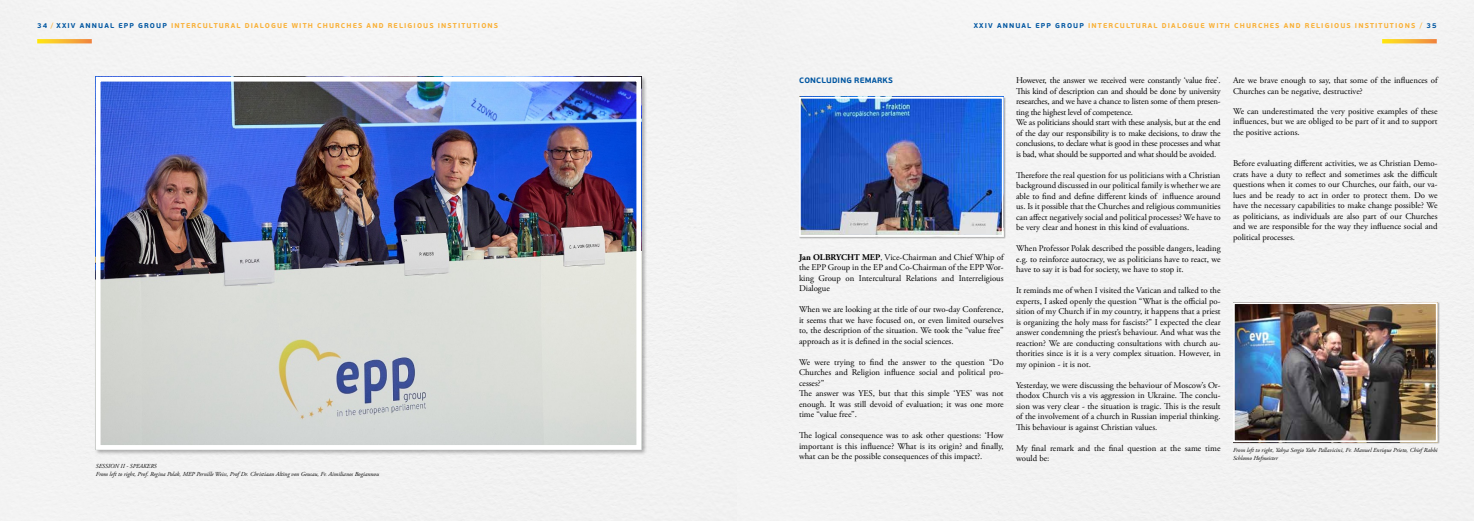
<style>
.page{position:relative;width:1474px;height:521px;background:#fff}
.page>*{position:absolute;margin:0;border:0;box-sizing:border-box;transform-origin:0 0}
.t1{font:8.75px/10.5px "Adobe Garamond Pro";color:#000;text-align:justify}
.t2{font:8.75px/10.5px "Adobe Garamond Pro";letter-spacing:-.02em;color:#000}
.t3{font:700 7.88px "PF Beau Sans Pro";letter-spacing:.02em;color:#0056a1}
.t4{font:700 7px "PF Beau Sans Pro";letter-spacing:.16em;color:#f9b036}
.t5{font:italic 6.12px/7.9px "Adobe Garamond Pro";color:#000}
.s1{color:#0056a1}
.s2{font-weight:400}
.s3{font-weight:700}
.s4{font-size:7.88px}
</style>
<div class="page">
<div style="left:0;top:0;width:1473px;height:521px;background:#f3f3f3"></div>
<svg style="left:1382px;top:39px;width:54px;height:4px"></svg>
<svg style="left:37px;top:39px;width:55px;height:4px"></svg>
<div style="left:798px;top:97px;width:207px;height:142px;background:#000;opacity:.3"></div>
<img style="left:802px;top:100px;width:198px;height:134px">
<div style="left:799px;top:97px;width:204px;height:140px;border:2px solid #fff"></div>
<div style="left:1232px;top:302px;width:207px;height:142px;background:#000;opacity:.3"></div>
<img style="left:1235px;top:305px;width:199px;height:134px">
<div style="left:1232px;top:302px;width:205px;height:140px;border:2px solid #fff"></div>
<div style="left:95px;top:76px;width:552px;height:380px;background:#000;opacity:.3"></div>
<img style="left:102px;top:83px;width:533px;height:361px">
<div style="left:96px;top:77px;width:545px;height:373px;border:5px solid #fff"></div>
<p class="t4" style="left:37px;top:21px;width:462px"><span class="s1">34</span> <span class="s2">/</span> <span class="s1">XXIV ANNUAL EPP GROUP</span> INTERCULTURAL DIALOGUE WITH CHURCHES AND RELIGIOUS INSTITUTIONS</p>
<p class="t4" style="left:973px;top:21px;width:464px"><span class="s1">XXIV ANNUAL EPP GROUP</span> INTERCULTURAL DIALOGUE WITH CHURCHES AND RELIGIOUS INSTITUTIONS <span class="s2">/</span> <span class="s1">35</span></p>
<p class="t5" style="left:96px;top:462px;width:285px">SESSION II - SPEAKERS<br>From left to right, Prof. Regina Polak, MEP Pernille Weiss, Prof Dr. Christiaan Alting von Geusau, Fr. Aimilianos Bogiannou</p>
<p class="t3" style="left:799px;top:75px;width:95px">CONCLUDING REMARKS</p>
<p class="t1" style="left:799px;top:252px;width:206px"><span class="s3">Jan OLBRYCHT MEP</span><span class="s4">,</span> Vice-Chairman and Chief Whip of the EPP Group in the EP and Co-Chairman of the EPP Wor&shy;king Group on Intercultural Relations and Interreligious Dialogue</p>
<p class="t1" style="left:799px;top:304px;width:206px">When we are looking at the title of our two-day Conference, it seems that we have focused on, or even limited ourselves to, the description of the situation. We took the “value free” approach as it is defined in the social sciences.</p>
<p class="t1" style="left:799px;top:357px;width:206px;text-align:left">We were trying to find the answer to the question “Do Churches and Religion influence social and political pro&shy;cesses?”<br>The answer was YES, but that this simple ‘YES’ was not enough. It was still devoid of evaluation; it was one more time “value free”.</p>
<p class="t1" style="left:799px;top:430px;width:206px">The logical consequence was to ask other questions: ‘How important is this influence? What is its origin? and finally, what can be the possible consequences of this impact?.</p>
<p class="t2" style="left:1016px;top:76px;width:206px">However, the answer we received were constantly ‘value free’.<br>This kind of description can and should be done by university researches, and we have a chance to listen some of them presen&shy;ting the highest level of competence.<br>We as politicians should start with these analysis, but at the end of the day our responsibility is to make decisions, to draw the conclusions, to declare what is good in these processes and what is bad, what should be supported and what should be avoided.</p>
<p class="t1" style="left:1016px;top:170px;width:206px">Therefore the real question for us politicians with a Christian background discussed in our political family is whether we are able to find and define different kinds of influence around us. Is it possible that the Churches and religious communities can affect negatively social and political processes? We have to be very clear and honest in this kind of evaluations.</p>
<p class="t1" style="left:1016px;top:244px;width:206px">When Professor Polak described the possible dangers, leading e.g. to reinforce autocracy, we as politicians have to react, we have to say it is bad for society, we have to stop it.</p>
<p class="t1" style="left:1016px;top:286px;width:206px">It reminds me of when I visited the Vatican and talked to the experts, I asked openly the question “What is the official po&shy;sition of my Church if in my country, it happens that a priest is organizing the holy mass for fascists?” I expected the clear answer condemning the priest’s behaviour. And what was the reaction? We are conducting consultations with church au&shy;thorities since is it is a very complex situation. However, in my opinion - it is not.</p>
<p class="t1" style="left:1016px;top:380px;width:206px">Yesterday, we were discussing the behaviour of Moscow’s Or&shy;thodox Church vis a vis aggression in Ukraine. The conclu&shy;sion was very clear - the situation is tragic. This is the result of the involvement of a church in Russian imperial thinking.<br>This behaviour is against Christian values.</p>
<p class="t1" style="left:1016px;top:443px;width:206px">My final remark and the final question at the same time would be:</p>
<p class="t1" style="left:1232px;top:76px;width:206px">Are we brave enough to say, that some of the influences of<br>Churches can be negative, destructive?</p>
<p class="t1" style="left:1232px;top:106px;width:206px">We can underestimated the very positive examples of these influences, but we are obliged to be part of it and to support the positive actions.</p>
<p class="t1" style="left:1232px;top:159px;width:206px">Before evaluating different activities, we as Christian Demo&shy;crats have a duty to reflect and sometimes ask the difficult questions when it comes to our Churches, our faith, our va&shy;lues and be ready to act in order to protect them. Do we have the necessary capabilities to make change possible? We as politicians, as individuals are also part of our Churches and we are responsible for the way they influence social and political processes.</p>
<p class="t5" style="left:1232px;top:446px;width:206px">From left to right, Yahya Sergio Yahe Pallavicini, Fr. Manuel Enrique Prieto, Chief Rabbi<br>Schlomo Hofmeister</p>
</div>
